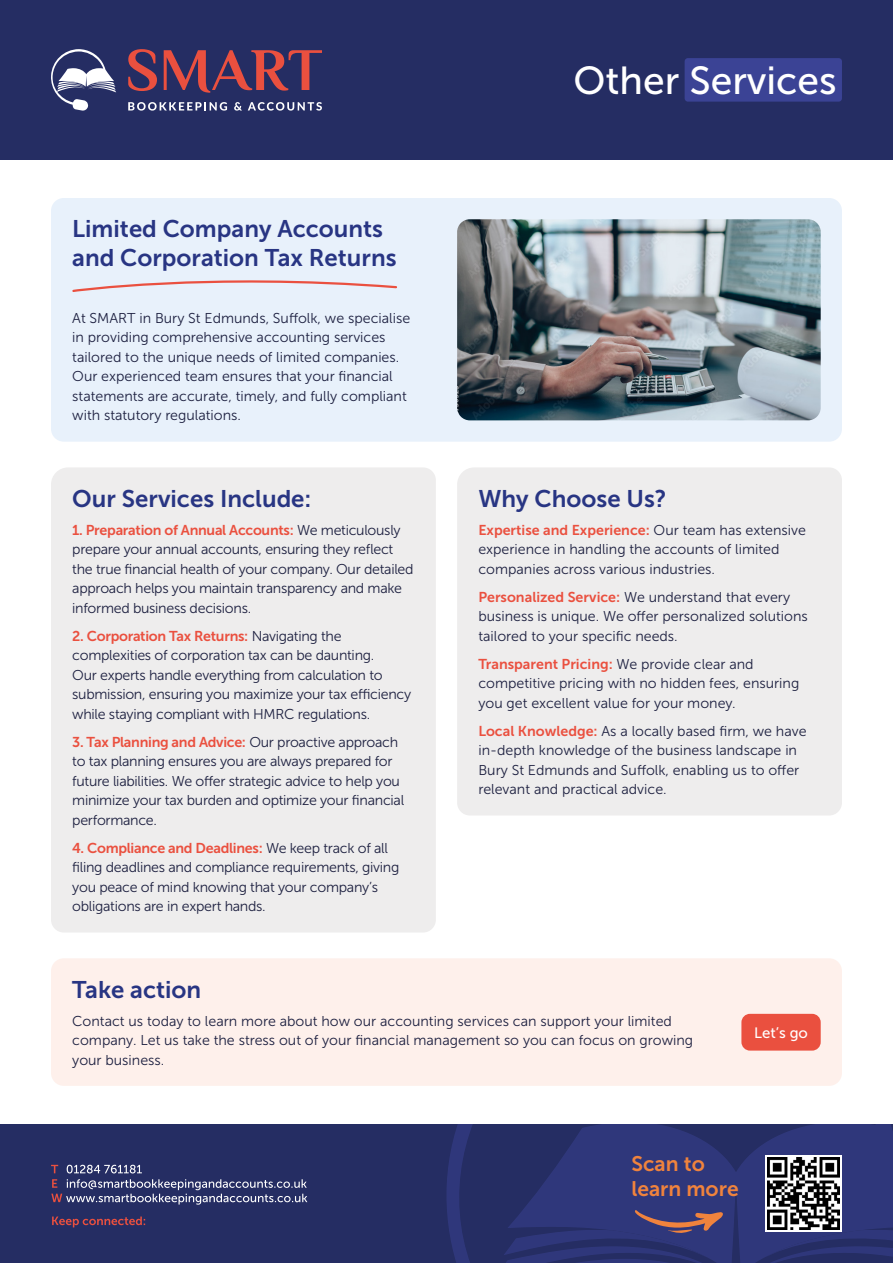
<style>
.page{position:relative;width:893px;height:1263px;background:#fff}
.page>*{position:absolute;margin:0;border:0;box-sizing:border-box;transform-origin:0 0}
.t1{font:39px "Museo Sans 500";color:#fff}
.t2{font:24px/28.8px "Museo Sans 700";color:#283583}
.t3{font:21px/25.2px "Museo Sans 700";color:#f0833d}
.t4{font:15px "Museo Sans 500";color:#fff}
.t5{font:14.25px/19.5px "Museo Sans 300";color:#1d2040}
.t6{font:14.25px/19.5px "Museo Sans 300";letter-spacing:-.02em;color:#1d2040}
.t7{font:14.25px "Museo Sans 700";letter-spacing:-.02em;color:#ea503f}
.t8{font:14.25px "Museo Sans 700";color:#ea503f}
.s1{font-family:"Museo Sans 300";color:#1d2040}
.s2{font-family:"Museo Sans 700";color:#ea503f}
</style>
<div class="page">
<div style="left:0;top:1125px;width:893px;height:138px;background:#252d63"></div>
<svg style="left:446px;top:1125px;width:447px;height:138px;fill:#2f377b"></svg>
<svg style="left:496px;top:1209px;width:233px;height:54px"></svg>
<svg style="left:52px;top:1216px;width:93px;height:11px"></svg>
<svg style="left:51px;top:1179px;width:256px;height:26px"></svg>
<svg style="left:67px;top:1165px;width:75px;height:8px"></svg>
<svg style="left:51px;top:1165px;width:7px;height:8px"></svg>
<svg style="left:765px;top:1155px;width:77px;height:77px"></svg>
<img style="left:768px;top:1158px;width:72px;height:72px">
<div style="left:51px;top:198px;width:791px;height:244px;background:#e8f1fb;border-radius:13px"></div>
<div style="left:0;top:0;width:893px;height:160px;background:#252d63"></div>
<svg style="left:128px;top:49px;width:29px;height:42px"></svg>
<svg style="left:164px;top:50px;width:158px;height:43px"></svg>
<svg style="left:51px;top:49px;width:65px;height:62px"></svg>
<svg style="left:128px;top:102px;width:99px;height:9px"></svg>
<svg style="left:234px;top:102px;width:8px;height:9px"></svg>
<svg style="left:248px;top:102px;width:74px;height:9px"></svg>
<div style="left:685px;top:58px;width:157px;height:44px;background:#3b4395;border-radius:3px"></div>
<svg style="left:72px;top:280px;width:325px;height:12px"></svg>
<div style="left:51px;top:467px;width:385px;height:465px;background:#eeeded"></div>
<div style="left:457px;top:467px;width:385px;height:348px;background:#eeeded"></div>
<div style="left:51px;top:958px;width:791px;height:128px;background:#fef0eb;border-radius:13px"></div>
<div style="left:741px;top:1014px;width:80px;height:36px;background:#ea503f;border-radius:9px"></div>
<img style="left:457px;top:219px;width:364px;height:201px">
<h2 class="t2" style="left:72px;top:215px;width:326px">Limited Company Accounts and Corporation Tax Returns</h2>
<p class="t5" style="left:72px;top:308px;width:339px">At SMART in Bury St Edmunds, Suffolk, we specialise in providing comprehensive accounting services tailored to the unique needs of limited companies.<br>Our experienced team ensures that your financial statements are accurate, timely, and fully compliant with statutory regulations.</p>
<h2 class="t2" style="left:72px;top:484px;width:241px">Our Services Include:</h2>
<p class="t7" style="left:72px;top:522px;width:330px">1. Preparation of Annual Accounts: <span class="s1">We meticulously</span></p>
<p class="t6" style="left:72px;top:540px;width:343px">prepare your annual accounts, ensuring they reflect the true financial health of your company. Our detailed approach helps you maintain transparency and make informed business decisions.</p>
<p class="t7" style="left:72px;top:628px;width:271px">2. Corporation Tax Returns: <span class="s1">Navigating the</span></p>
<p class="t6" style="left:72px;top:646px;width:340px">complexities of corporation tax can be daunting.<br>Our experts handle everything from calculation to submission, ensuring you maximize your tax efficiency while staying compliant with HMRC regulations.</p>
<p class="t7" style="left:72px;top:734px;width:327px">3. Tax Planning and Advice: <span class="s1">Our proactive approach</span></p>
<p class="t6" style="left:72px;top:752px;width:333px">to tax planning ensures you are always prepared for future liabilities. We offer strategic advice to help you minimize your tax burden and optimize your financial performance.</p>
<p class="t7" style="left:72px;top:840px;width:317px">4. Compliance and Deadlines: <span class="s1">We keep track of all</span></p>
<p class="t6" style="left:72px;top:858px;width:328px">filing deadlines and compliance requirements, giving you peace of mind knowing that your company’s obligations are in expert hands.</p>
<h1 class="t1" style="left:574px;top:59px;width:265px">Other Services</h1>
<h2 class="t2" style="left:478px;top:484px;width:190px">Why Choose Us?</h2>
<p class="t8" style="left:478px;top:522px;width:329px">Expertise and Experience: <span class="s1">Our team has extensive</span></p>
<p class="t5" style="left:478px;top:540px;width:303px">experience in handling the accounts of limited companies across various industries.</p>
<p class="t5" style="left:478px;top:587px;width:331px"><span class="s2">Personalized Service:</span> We understand that every business is unique. We offer personalized solutions tailored to your specific needs.</p>
<p class="t8" style="left:478px;top:656px;width:277px">Transparent Pricing: <span class="s1">We provide clear and</span></p>
<p class="t5" style="left:478px;top:674px;width:322px">competitive pricing with no hidden fees, ensuring you get excellent value for your money.</p>
<p class="t5" style="left:478px;top:721px;width:330px"><span class="s2">Local Knowledge:</span> As a locally based firm, we have in-depth knowledge of the business landscape in Bury St Edmunds and Suffolk, enabling us to offer relevant and practical advice.</p>
<h2 class="t2" style="left:72px;top:975px;width:130px">Take action</h2>
<p class="t5" style="left:72px;top:1011px;width:622px">Contact us today to learn more about how our accounting services can support your limited company. Let us take the stress out of your financial management so you can focus on growing your business.</p>
<p class="t4" style="left:754px;top:1024px;width:55px">Let’s go</p>
<h3 class="t3" style="left:631px;top:1151px;width:109px">Scan to learn more</h3>
</div>
